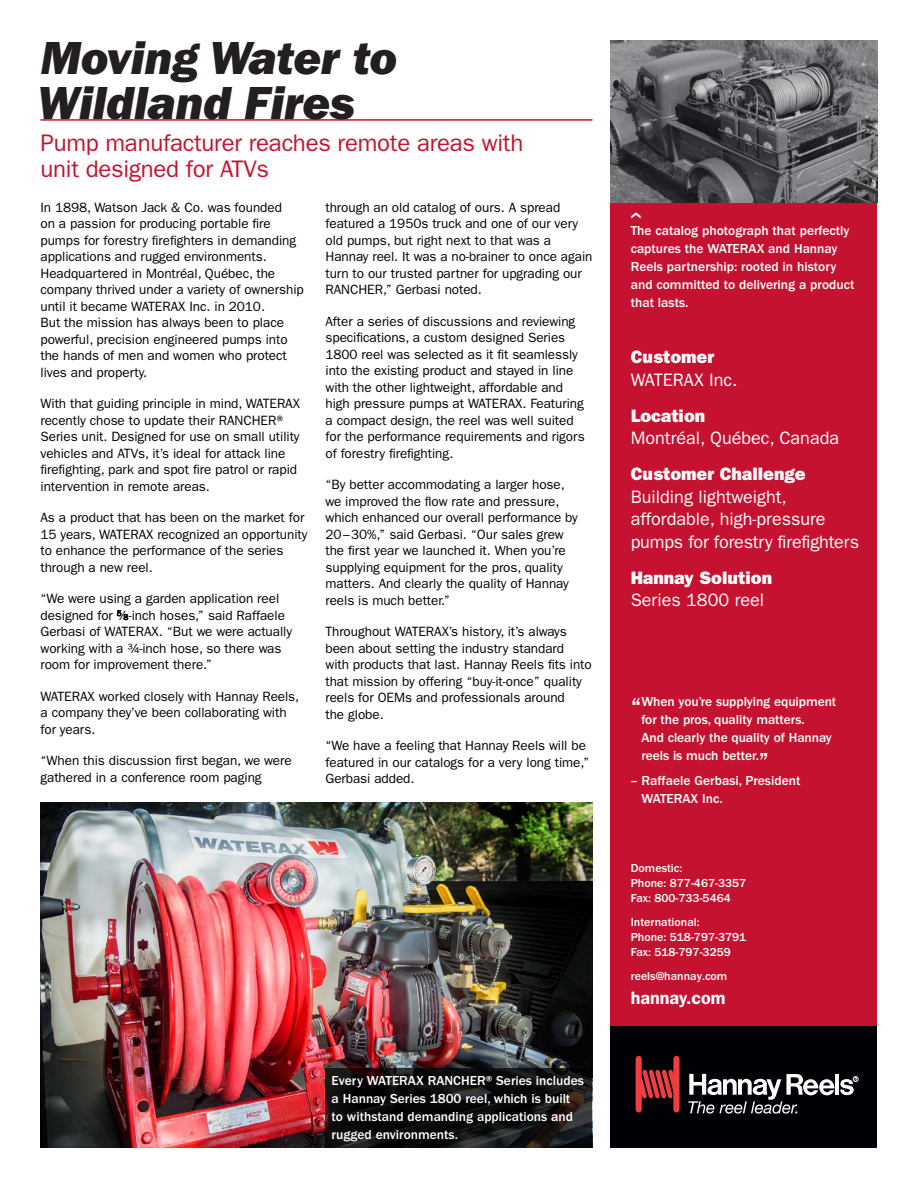
<style>
.page{position:relative;width:918px;height:1188px;background:#fff}
.page>*{position:absolute;margin:0;border:0;box-sizing:border-box;transform-origin:0 0}
.t1{font:48px/45px "ITC Franklin Gothic Std Hvy It";letter-spacing:-.01em;color:#231f20}
.t2{font:24px/25.5px "ITC Franklin Gothic Std";letter-spacing:-.01em;color:#c41230}
.t3{font:18px/22.5px "ITC Franklin Gothic Std";color:#fff}
.t4{font:18px "ITC Franklin Gothic Std Hvy";color:#fff}
.t5{font:600 18px "ITC Franklin Gothic Std";color:#fff}
.t6{font:13.5px/16.5px "ITC Franklin Gothic Std";letter-spacing:-.005em;color:#000}
.t7{font:500 13.5px/18px "ITC Franklin Gothic Std";color:#fff}
.t8{font:500 12px/15px "ITC Franklin Gothic Std";color:#fff}
.s1{font-size:7.8px}
.s2{font-size:28.5px}
.s3{font-size:27px}
</style>
<div class="page">
<div style="left:610px;top:41px;width:268px;height:1106px;background:#c41230"></div>
<svg style="left:117px;top:611px;width:11px;height:9px"></svg>
<div style="left:610px;top:1026px;width:268px;height:122px;background:#000104"></div>
<svg style="left:636px;top:1056px;width:44px;height:57px"></svg>
<svg style="left:688px;top:1074px;width:170px;height:40px"></svg>
<img style="left:40px;top:803px;width:552px;height:345px">
<hr style="left:40px;top:119px;width:552px;height:2px;background:#c41230">
<img style="left:610px;top:40px;width:268px;height:162px">
<svg style="left:326px;top:1068px;width:266px;height:80px;background:#0f0f0f"></svg>
<h1 class="t1" style="left:37px;top:36px;width:362px">Moving Water to<br>Wildland Fires</h1>
<h2 class="t2" style="left:40px;top:131px;width:484px">Pump manufacturer reaches remote areas with unit designed for ATVs</h2>
<p class="t6" style="left:40px;top:199px;width:265px">In 1898, Watson Jack &amp; Co. was founded<br>on a passion for producing portable fire pumps for forestry firefighters in demanding applications and rugged environments.<br>Headquartered in Montréal, Québec, the company thrived under a variety of ownership until it became WATERAX Inc. in 2010.<br>But the mission has always been to place powerful, precision engineered pumps into the hands of men and women who protect lives and property.</p>
<p class="t6" style="left:40px;top:395px;width:261px">With that guiding principle in mind, WATERAX recently chose to update their RANCHER® Series unit. Designed for use on small utility vehicles and ATVs, it’s ideal for attack line firefighting, park and spot fire patrol or rapid intervention in remote areas.</p>
<p class="t6" style="left:40px;top:509px;width:269px">As a product that has been on the market for 15 years, WATERAX recognized an opportunity to enhance the performance of the series through a new reel.</p>
<p class="t6" style="left:40px;top:590px;width:253px">“We were using a garden application reel designed for <sup>5</sup>⁄<span class="s1">8</span>-inch hoses,” said Raffaele Gerbasi of WATERAX. “But we were actually working with a ¾-inch hose, so there was room for improvement there.”</p>
<p class="t6" style="left:40px;top:688px;width:260px">WATERAX worked closely with Hannay Reels, a company they’ve been collaborating with for years.</p>
<p class="t6" style="left:40px;top:753px;width:253px">“When this discussion first began, we were gathered in a conference room paging</p>
<p class="t6" style="left:325px;top:199px;width:269px">through an old catalog of ours. A spread featured a 1950s truck and one of our very old pumps, but right next to that was a Hannay reel. It was a no-brainer to once again turn to our trusted partner for upgrading our RANCHER,” Gerbasi noted.</p>
<p class="t6" style="left:325px;top:313px;width:261px">After a series of discussions and reviewing specifications, a custom designed Series 1800 reel was selected as it fit seamlessly into the existing product and stayed in line with the other lightweight, affordable and high pressure pumps at WATERAX. Featuring a compact design, the reel was well suited for the performance requirements and rigors of forestry firefighting.</p>
<p class="t6" style="left:325px;top:476px;width:254px">“By better accommodating a larger hose, we improved the flow rate and pressure, which enhanced our overall performance by 20–30%,” said Gerbasi. “Our sales grew the first year we launched it. When you’re supplying equipment for the pros, quality matters. And clearly the quality of Hannay reels is much better.”</p>
<p class="t6" style="left:325px;top:623px;width:268px">Throughout WATERAX’s history, it’s always been about setting the industry standard<br>with products that last. Hannay Reels fits into that mission by offering “buy-it-once” quality reels for OEMs and professionals around<br>the globe.</p>
<p class="t6" style="left:325px;top:737px;width:265px">“We have a feeling that Hannay Reels will be featured in our catalogs for a very long time,”<br>Gerbasi added.</p>
<p class="t7" style="left:332px;top:1071px;width:254px">Every WATERAX RANCHER® Series includes a Hannay Series 1800 reel, which is built to withstand demanding applications and rugged environments.</p>
<p class="t7" style="left:631px;top:221px;width:225px">The catalog photograph that perfectly captures the WATERAX and Hannay<br>Reels partnership: rooted in history and committed to delivering a product that lasts.</p>
<h3 class="t4" style="left:631px;top:347px;width:85px">Customer</h3>
<h3 class="t3" style="left:631px;top:369px;width:108px">WATERAX Inc.</h3>
<h3 class="t4" style="left:631px;top:405px;width:76px">Location</h3>
<h3 class="t3" style="left:631px;top:427px;width:210px">Montréal, Québec, Canada</h3>
<h3 class="t4" style="left:631px;top:464px;width:176px">Customer Challenge</h3>
<h3 class="t3" style="left:631px;top:486px;width:230px">Building lightweight, affordable, high-pressure pumps for forestry firefighters</h3>
<h3 class="t4" style="left:631px;top:567px;width:143px">Hannay Solution</h3>
<h3 class="t3" style="left:631px;top:589px;width:135px">Series 1800 reel</h3>
<p class="t7" style="left:641px;top:693px;width:196px;text-indent:-11px"><span class="s2">“</span>When you’re supplying equipment for the pros, quality matters.<br>And clearly the quality of Hannay reels is much better.<span class="s3">”</span></p>
<p class="t7" style="left:641px;top:772px;width:160px;text-indent:-11px">– Raffaele Gerbasi, President<br>WATERAX Inc.</p>
<p class="t8" style="left:631px;top:861px;width:117px">Domestic:<br>Phone: 877-467-3357<br>Fax: 800-733-5464</p>
<p class="t8" style="left:631px;top:915px;width:117px">International:<br>Phone: 518-797-3791<br>Fax: 518-797-3259</p>
<p class="t8" style="left:631px;top:969px;width:98px">reels@hannay.com</p>
<h3 class="t5" style="left:631px;top:987px;width:96px">hannay.com</h3>
</div>
